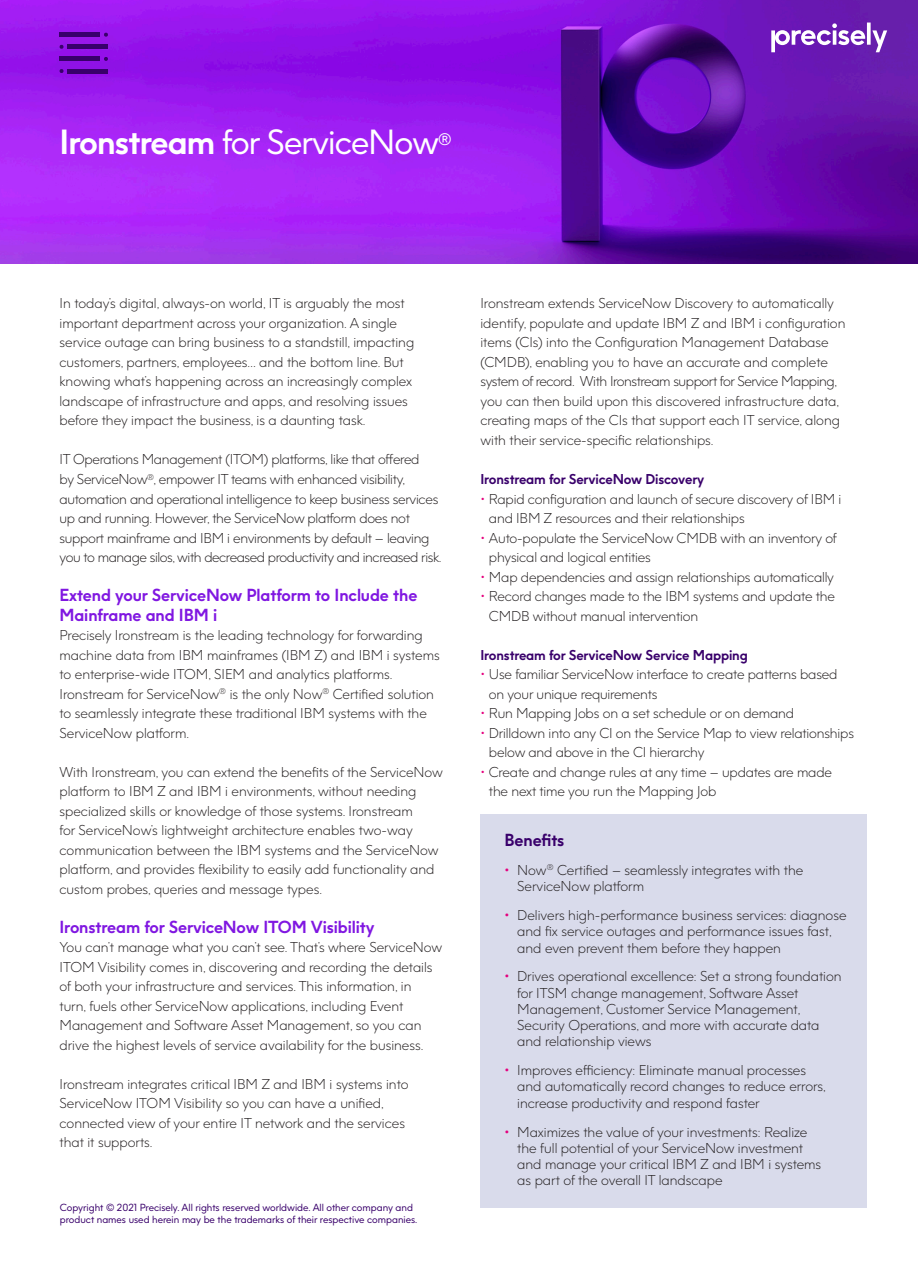
<style>
.page{position:relative;width:918px;height:1263px;background:#fff}
.page>*{position:absolute;margin:0;border:0;box-sizing:border-box;transform-origin:0 0}
.Paragraph_Style_1{font:33px "Precisely";letter-spacing:-.025em;color:#fff}
.t1{font:700 16.5px "Precisely";letter-spacing:-.005em;color:#8017e1}
.t2{font:700 16.5px "Precisely";letter-spacing:-.005em;color:#39006b}
.t3{font:300 13.5px/19.5px "Precisely";color:#231f20}
.t4{font:300 13.5px/19.5px "Precisely";letter-spacing:-.02em;color:#231f20}
.t5{font:700 13.5px "Precisely";letter-spacing:-.01em;color:#39006b}
.t6{font:9.75px "Precisely";color:#39006b}
.s1{font-weight:700}
.s2{color:#e5007e}
.s3{font-weight:400;color:#e5007e}
</style>
<div class="page">
<img style="left:0;top:0;width:918px;height:264px">
<svg style="left:771px;top:23px;width:116px;height:29px"></svg>
<div style="left:480px;top:814px;width:387px;height:394px;background:#d9dbeb"></div>
<hr style="left:60px;top:33px;width:40px;height:4px;background:#38006b">
<svg style="left:104px;top:32px;width:4px;height:5px"></svg>
<hr style="left:60px;top:57px;width:40px;height:4px;background:#38006b">
<svg style="left:104px;top:57px;width:4px;height:4px"></svg>
<hr style="left:68px;top:45px;width:40px;height:4px;background:#38006b">
<svg style="left:59px;top:45px;width:5px;height:4px"></svg>
<hr style="left:68px;top:69px;width:40px;height:4px;background:#38006b">
<svg style="left:59px;top:69px;width:5px;height:4px"></svg>
<p class="Paragraph_Style_1" style="left:60px;top:121px;width:394px"><span class="s1">Ironstream</span> for ServiceNow<sup>®</sup></p>
<p class="t3" style="left:60px;top:294px;width:356px">In today’s digital, always-on world, IT is arguably the most important department across your organization. A single service outage can bring business to a standstill, impacting customers, partners, employees… and the bottom line. But knowing what’s happening across an increasingly complex landscape of infrastructure and apps, and resolving issues before they impact the business, is a daunting task.</p>
<p class="t4" style="left:60px;top:450px;width:383px">IT Operations Management (ITOM) platforms, like that offered<br>by ServiceNow<sup>®</sup>, empower IT teams with enhanced visibility, automation and operational intelligence to keep business services up and running. However, the ServiceNow platform does not support mainframe and IBM i environments by default – leaving you to manage silos, with decreased productivity and increased risk.</p>
<p class="t1" style="left:60px;top:584px;width:359px">Extend your ServiceNow Platform to Include the</p>
<p class="t1" style="left:60px;top:604px;width:159px">Mainframe and IBM i</p>
<p class="t3" style="left:60px;top:625px;width:382px">Precisely Ironstream is the leading technology for forwarding machine data from IBM mainframes (IBM Z) and IBM i systems to enterprise-wide ITOM, SIEM and analytics platforms.<br>Ironstream for ServiceNow<sup>®</sup> is the only Now<sup>®</sup> Certified solution to seamlessly integrate these traditional IBM systems with the ServiceNow platform.</p>
<p class="t3" style="left:60px;top:762px;width:385px">With Ironstream, you can extend the benefits of the ServiceNow platform to IBM Z and IBM i environments, without needing specialized skills or knowledge of those systems. Ironstream<br>for ServiceNow’s lightweight architecture enables two-way communication between the IBM systems and the ServiceNow platform, and provides flexibility to easily add functionality and custom probes, queries and message types.</p>
<p class="t1" style="left:60px;top:916px;width:317px">Ironstream for ServiceNow ITOM Visibility</p>
<p class="t3" style="left:60px;top:937px;width:384px">You can’t manage what you can’t see. That’s where ServiceNow ITOM Visibility comes in, discovering and recording the details of both your infrastructure and services. This information, in<br>turn, fuels other ServiceNow applications, including Event Management and Software Asset Management, so you can drive the highest levels of service availability for the business.</p>
<p class="t3" style="left:60px;top:1074px;width:350px">Ironstream integrates critical IBM Z and IBM i systems into ServiceNow ITOM Visibility so you can have a unified, connected view of your entire IT network and the services that it supports.</p>
<p class="t6" style="left:60px;top:1201px;width:355px">Copyright © 2021 Precisely. All rights reserved worldwide. All other company and</p>
<p class="t6" style="left:60px;top:1213px;width:359px">product names used herein may be the trademarks of their respective companies.</p>
<p class="t3" style="left:480px;top:294px;width:366px">Ironstream extends ServiceNow Discovery to automatically identify, populate and update IBM Z and IBM i configuration items (CIs) into the Configuration Management Database (CMDB), enabling you to have an accurate and complete system of record. With Ironstream support for Service Mapping, you can then build upon this discovered infrastructure data, creating maps of the CIs that support each IT service, along with their service-specific relationships.</p>
<p class="t5" style="left:480px;top:470px;width:225px">Ironstream for ServiceNow Discovery</p>
<p class="t3" style="left:489px;top:489px;width:354px;text-indent:-9px"><span class="s2">•</span> Rapid configuration and launch of secure discovery of IBM i and IBM Z resources and their relationships</p>
<p class="t3" style="left:489px;top:528px;width:349px;text-indent:-9px"><span class="s2">•</span> Auto-populate the ServiceNow CMDB with an inventory of physical and logical entities</p>
<p class="t3" style="left:480px;top:567px;width:355px"><span class="s2">•</span> Map dependencies and assign relationships automatically</p>
<p class="t3" style="left:489px;top:586px;width:348px;text-indent:-9px"><span class="s2">•</span> Record changes made to the IBM systems and update the<br>CMDB without manual intervention</p>
<p class="t5" style="left:480px;top:646px;width:269px">Ironstream for ServiceNow Service Mapping</p>
<p class="t3" style="left:489px;top:664px;width:350px;text-indent:-9px"><span class="s2">•</span> Use familiar ServiceNow interface to create patterns based on your unique requirements</p>
<p class="t3" style="left:480px;top:703px;width:315px"><span class="s2">•</span> Run Mapping Jobs on a set schedule or on demand</p>
<p class="t3" style="left:489px;top:723px;width:367px;text-indent:-9px"><span class="s2">•</span> Drilldown into any CI on the Service Map to view relationships below and above in the CI hierarchy</p>
<p class="t3" style="left:489px;top:762px;width:345px;text-indent:-9px"><span class="s2">•</span> Create and change rules at any time – updates are made the next time you run the Mapping Job</p>
<p class="t2" style="left:504px;top:829px;width:62px">Benefits</p>
<p class="t3" style="left:517px;top:862px;width:287px;line-height:16.2px;text-indent:-13px"><span class="s3">•</span> Now<sup>®</sup> Certified – seamlessly integrates with the<br>ServiceNow platform</p>
<p class="t3" style="left:517px;top:907px;width:331px;line-height:16.2px;text-indent:-13px"><span class="s3">•</span> Delivers high-performance business services: diagnose and fix service outages and performance issues fast, and even prevent them before they happen</p>
<p class="t3" style="left:517px;top:968px;width:326px;line-height:16.2px;text-indent:-13px"><span class="s3">•</span> Drives operational excellence: Set a strong foundation for ITSM change management, Software Asset Management, Customer Service Management, Security Operations, and more with accurate data and relationship views</p>
<p class="t3" style="left:517px;top:1062px;width:310px;line-height:16.2px;text-indent:-13px"><span class="s3">•</span> Improves efficiency: Eliminate manual processes and automatically record changes to reduce errors, increase productivity and respond faster</p>
<p class="t3" style="left:517px;top:1123px;width:306px;line-height:16.2px;text-indent:-13px"><span class="s3">•</span> Maximizes the value of your investments: Realize the full potential of your ServiceNow investment and manage your critical IBM Z and IBM i systems as part of the overall IT landscape</p>
</div>
